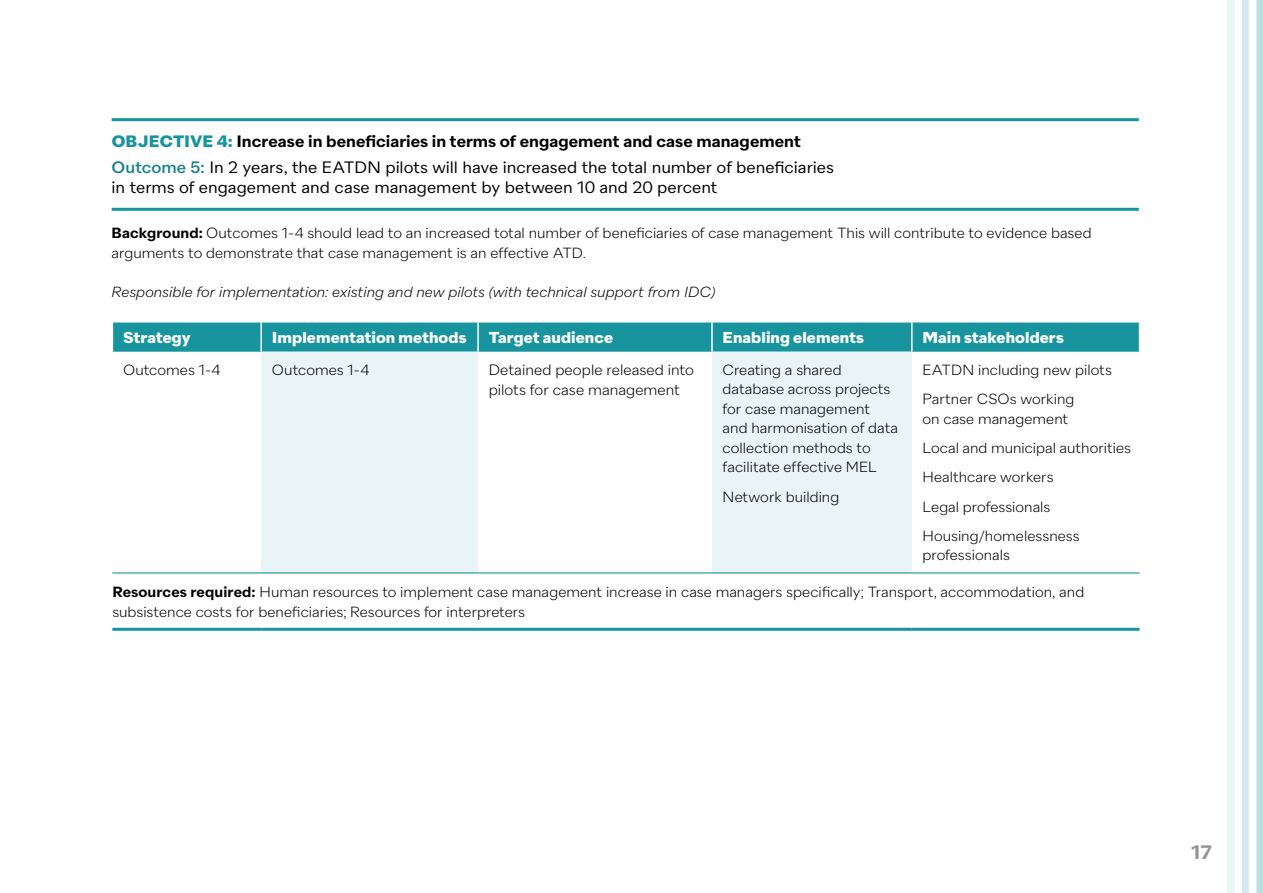
<style>
.page{position:relative;width:1263px;height:893px;background:#fff}
.page>*{position:absolute;margin:0;border:0;box-sizing:border-box;transform-origin:0 0}
.t1{font:600 19.5px "Quarion";color:#939598}
.t2{font:16.5px/26.4px "Quarion";color:#000}
.t3{font:700 15.75px "Quarion";letter-spacing:.005em;color:#fff}
.t4{font:300 15px/19.5px "Quarion";letter-spacing:.005em;color:#000}
.t5{font:300 14.7px/19.5px "Quarion";color:#000}
.t6{font:italic 300 14.7px "Quarion";color:#000}
.s1{font-weight:700;color:#17949e}
.s2{font-weight:600}
.s3{font-weight:500;color:#14818a}
</style>
<div class="page">
<svg style="left:1256px;top:0;width:7px;height:893px;background:#bde0e3"></svg>
<div style="left:1227px;top:0;width:7px;height:893px;background:#e8f4f5"></div>
<svg style="left:1242px;top:0;width:7px;height:893px;background:#d2eaec"></svg>
<hr style="left:112px;top:118px;width:1027px;height:3px;background:#17949e">
<hr style="left:112px;top:208px;width:1027px;height:3px;background:#17949e">
<svg style="left:261px;top:352px;width:651px;height:220px;fill:#e8f4f5"></svg>
<div style="left:112px;top:323px;width:1028px;height:29px;background:#17949e"></div>
<hr style="left:112px;top:572px;width:149px;height:1px;background:#17949e">
<hr style="left:261px;top:572px;width:217px;height:1px;background:#17949e">
<hr style="left:478px;top:572px;width:234px;height:1px;background:#17949e">
<hr style="left:712px;top:572px;width:200px;height:1px;background:#17949e">
<hr style="left:912px;top:572px;width:227px;height:1px;background:#17949e">
<hr style="left:112px;top:628px;width:149px;height:3px;background:#17949e">
<hr style="left:261px;top:628px;width:217px;height:3px;background:#17949e">
<hr style="left:478px;top:628px;width:234px;height:3px;background:#17949e">
<hr style="left:712px;top:628px;width:200px;height:3px;background:#17949e">
<hr style="left:912px;top:628px;width:227px;height:3px;background:#17949e">
<p class="t2" style="left:112px;top:128px;width:724px"><span class="s1">OBJECTIVE 4:</span> <span class="s2">Increase in beneficiaries in terms of engagement and case management<br></span><span class="s3">Outcome 5:</span> In 2 years, the EATDN pilots will have increased the total number of beneficiaries</p>
<p class="t2" style="left:112px;top:174px;width:607px">in terms of engagement and case management by between 10 and 20 percent</p>
<p class="t5" style="left:112px;top:223px;width:981px"><span class="s2">Background:</span> Outcomes 1-4 should lead to an increased total number of beneficiaries of case management This will contribute to evidence based arguments to demonstrate that case management is an effective ATD.</p>
<p class="t6" style="left:112px;top:283px;width:605px">Responsible for implementation: existing and new pilots (with technical support from IDC)</p>
<p class="t3" style="left:123px;top:328px;width:69px">Strategy</p>
<p class="t3" style="left:272px;top:328px;width:196px">Implementation methods</p>
<p class="t3" style="left:489px;top:328px;width:126px">Target audience</p>
<p class="t3" style="left:723px;top:328px;width:143px">Enabling elements</p>
<p class="t3" style="left:922px;top:328px;width:143px">Main stakeholders</p>
<p class="t5" style="left:123px;top:360px;width:99px">Outcomes 1-4</p>
<p class="t5" style="left:272px;top:360px;width:99px">Outcomes 1-4</p>
<p class="t4" style="left:489px;top:360px;width:207px">Detained people released into pilots for case management</p>
<p class="t5" style="left:723px;top:360px;width:177px">Creating a shared database across projects for case management and harmonisation of data collection methods to facilitate effective MEL</p>
<p class="t5" style="left:723px;top:487px;width:118px">Network building</p>
<p class="t5" style="left:922px;top:355px;width:191px;line-height:29.2px">EATDN including new pilots<br>Partner CSOs working</p>
<p class="t5" style="left:922px;top:404px;width:210px;line-height:29.2px">on case management<br>Local and municipal authorities<br>Healthcare workers<br>Legal professionals<br>Housing/homelessness</p>
<p class="t5" style="left:922px;top:545px;width:89px">professionals</p>
<p class="t5" style="left:112px;top:582px;width:973px"><span class="s2">Resources required:</span> Human resources to implement case management increase in case managers specifically; Transport, accommodation, and subsistence costs for beneficiaries; Resources for interpreters</p>
<h1 class="t1" style="left:1191px;top:840px;width:22px">17</h1>
</div>
